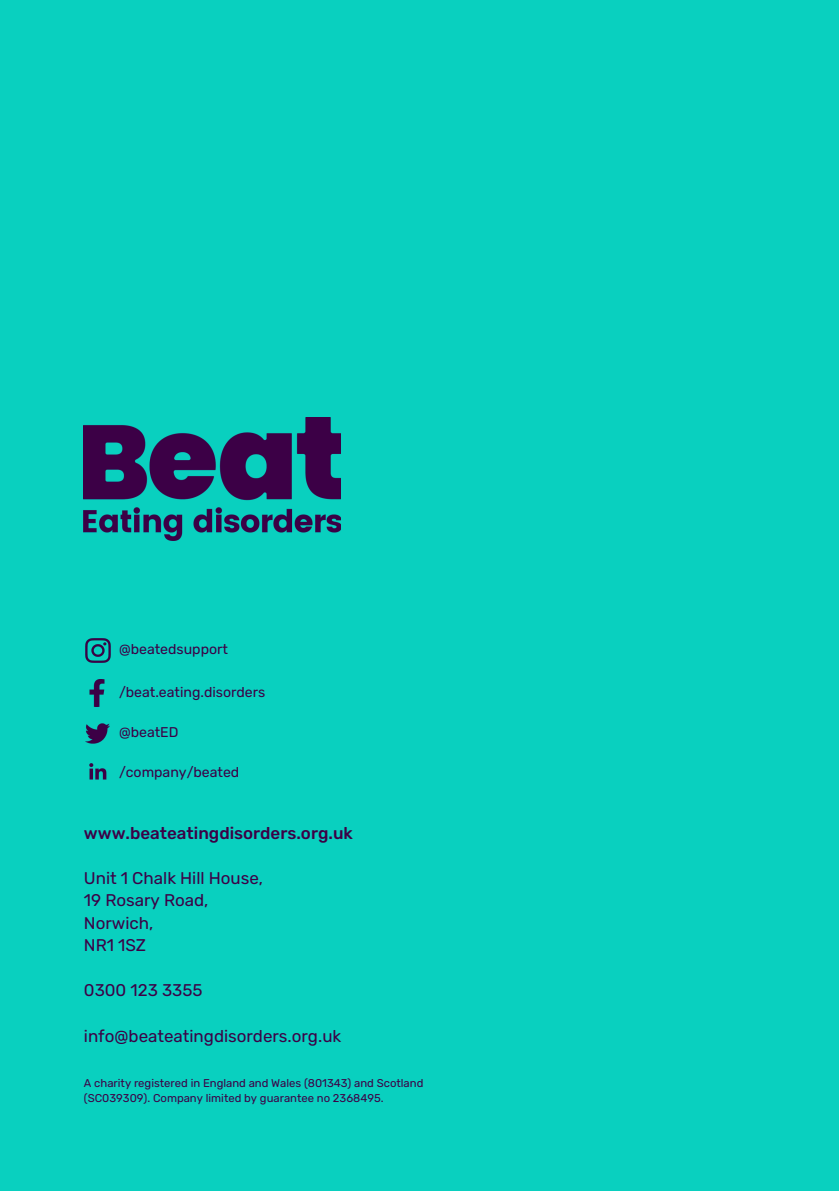
<style>
.page{position:relative;width:839px;height:1191px;background:#fff}
.page>*{position:absolute;margin:0;border:0;box-sizing:border-box;transform-origin:0 0}
.t1{font:17px/22.6px "Rubik";color:#3c0046}
.t2{font:500 17px "Rubik";color:#3c0046}
.t3{font:14px "Rubik";color:#3c0046}
.t4{font:11.2px/15px "Rubik";color:#3c0046}
</style>
<div class="page">
<div style="left:0;top:0;width:838px;height:1191px;background:#09d0bf"></div>
<img style="left:84px;top:418px;width:256px;height:123px">
<img style="left:85px;top:638px;width:26px;height:25px">
<img style="left:89px;top:763px;width:18px;height:17px">
<img style="left:86px;top:723px;width:24px;height:21px">
<img style="left:89px;top:680px;width:16px;height:27px">
<p class="t3" style="left:119px;top:641px;width:110px">@beatedsupport</p>
<p class="t3" style="left:119px;top:683px;width:148px">/beat.eating.disorders</p>
<p class="t3" style="left:119px;top:724px;width:61px">@beatED</p>
<p class="t3" style="left:119px;top:764px;width:122px">/company/beated</p>
<h1 class="t2" style="left:84px;top:823px;width:270px">www.beateatingdisorders.org.uk</h1>
<h1 class="t1" style="left:84px;top:867px;width:181px">Unit 1 Chalk Hill House,<br>19 Rosary Road,<br>Norwich,<br>NR1 1SZ</h1>
<h1 class="t1" style="left:84px;top:979px;width:120px">0300 123 3355</h1>
<h1 class="t1" style="left:84px;top:1024px;width:259px">info@beateatingdisorders.org.uk</h1>
<p class="t4" style="left:84px;top:1076px;width:341px">A charity registered in England and Wales (801343) and Scotland (SC039309). Company limited by guarantee no 2368495.</p>
</div>
